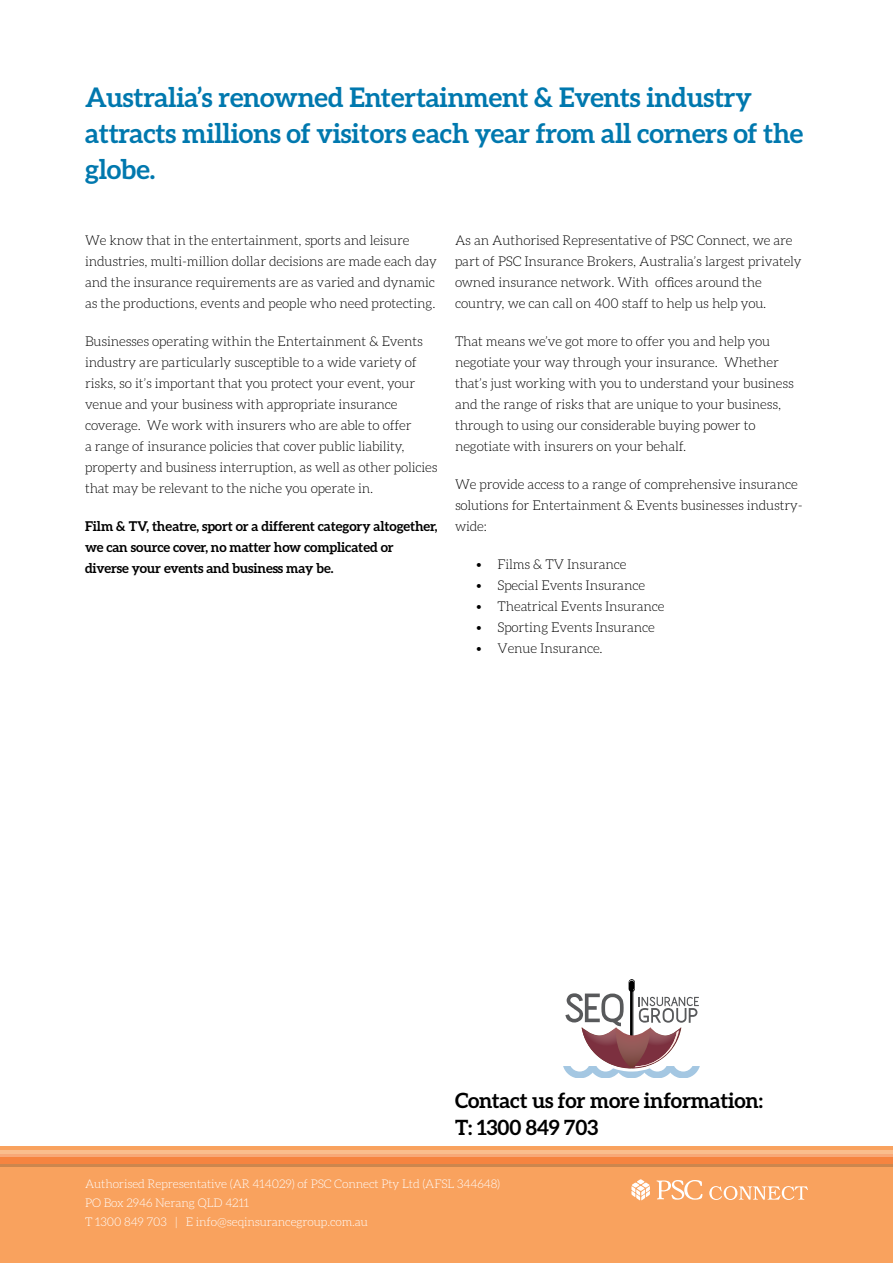
<style>
.page{position:relative;width:893px;height:1263px;background:#fff}
.page>*{position:absolute;margin:0;border:0;box-sizing:border-box;transform-origin:0 0}
.t1{font:700 27px/36px "Aleo";letter-spacing:-.01em;color:#0078ae}
.t2{font:700 21px/27px "Aleo";letter-spacing:-.01em;color:#000}
.t3{font:300 13.5px/21px "Aleo";letter-spacing:-.01em;color:#000}
.t4{font:700 13.5px/21px "Aleo";letter-spacing:-.01em;color:#000}
.t5{font:300 12px/19.2px "Aleo";letter-spacing:-.01em;color:#fff}
</style>
<div class="page">
<div style="left:0;top:1146px;width:893px;height:117px;background:#f9a25e"></div>
<div style="left:0;top:1154px;width:893px;height:10px;background:#f68440"></div>
<svg style="left:0;top:1150px;width:893px;height:7px;background:#f9b484"></svg>
<hr style="left:0;top:1164px;width:893px;height:2px;background:#d1d3d4">
<svg style="left:657px;top:1180px;width:45px;height:20px"></svg>
<svg style="left:631px;top:1179px;width:19px;height:21px"></svg>
<svg style="left:709px;top:1186px;width:99px;height:14px"></svg>
<svg style="left:563px;top:980px;width:137px;height:98px"></svg>
<h1 class="t1" style="left:85px;top:79px;width:720px">Australia’s renowned Entertainment &amp; Events industry attracts millions of visitors each year from all corners of the globe.</h1>
<p class="t3" style="left:85px;top:229px;width:353px">We know that in the entertainment, sports and leisure industries, multi-million dollar decisions are made each day and the insurance requirements are as varied and dynamic as the productions, events and people who need protecting.</p>
<p class="t3" style="left:85px;top:330px;width:354px">Businesses operating within the Entertainment &amp; Events industry are particularly susceptible to a wide variety of risks, so it’s important that you protect your event, your venue and your business with appropriate insurance coverage. We work with insurers who are able to offer<br>a range of insurance policies that cover public liability, property and business interruption, as well as other policies that may be relevant to the niche you operate in.</p>
<p class="t4" style="left:85px;top:515px;width:354px">Film &amp; TV, theatre, sport or a different category altogether, we can source cover, no matter how complicated or diverse your events and business may be.</p>
<p class="t3" style="left:455px;top:230px;width:348px">As an Authorised Representative of PSC Connect, we are part of PSC Insurance Brokers, Australia’s largest privately owned insurance network. With offices around the country, we can call on 400 staff to help us help you.</p>
<p class="t3" style="left:455px;top:331px;width:340px">That means we’ve got more to offer you and help you negotiate your way through your insurance. Whether that’s just working with you to understand your business and the range of risks that are unique to your business, through to using our considerable buying power to negotiate with insurers on your behalf.</p>
<p class="t3" style="left:455px;top:474px;width:349px">We provide access to a range of comprehensive insurance solutions for Entertainment &amp; Events businesses industry&shy;wide:</p>
<p class="t3" style="left:476px;top:554px;width:152px">• Films &amp; TV Insurance</p>
<p class="t3" style="left:476px;top:575px;width:170px">• Special Events Insurance</p>
<p class="t3" style="left:476px;top:596px;width:190px">• Theatrical Events Insurance</p>
<p class="t3" style="left:476px;top:617px;width:180px">• Sporting Events Insurance</p>
<p class="t3" style="left:476px;top:638px;width:128px">• Venue Insurance.</p>
<h2 class="t2" style="left:455px;top:1087px;width:309px">Contact us for more information: t: 1300 849 703</h2>
<p class="t5" style="left:85px;top:1174px;width:417px">Authorised Representative (AR 414029) of PSC Connect Pty Ltd (AFSL 344648)<br>PO Box 2946 Nerang QLD 4211<br>T 1300 849 703 | E info@seqinsurancegroup.com.au</p>
</div>
